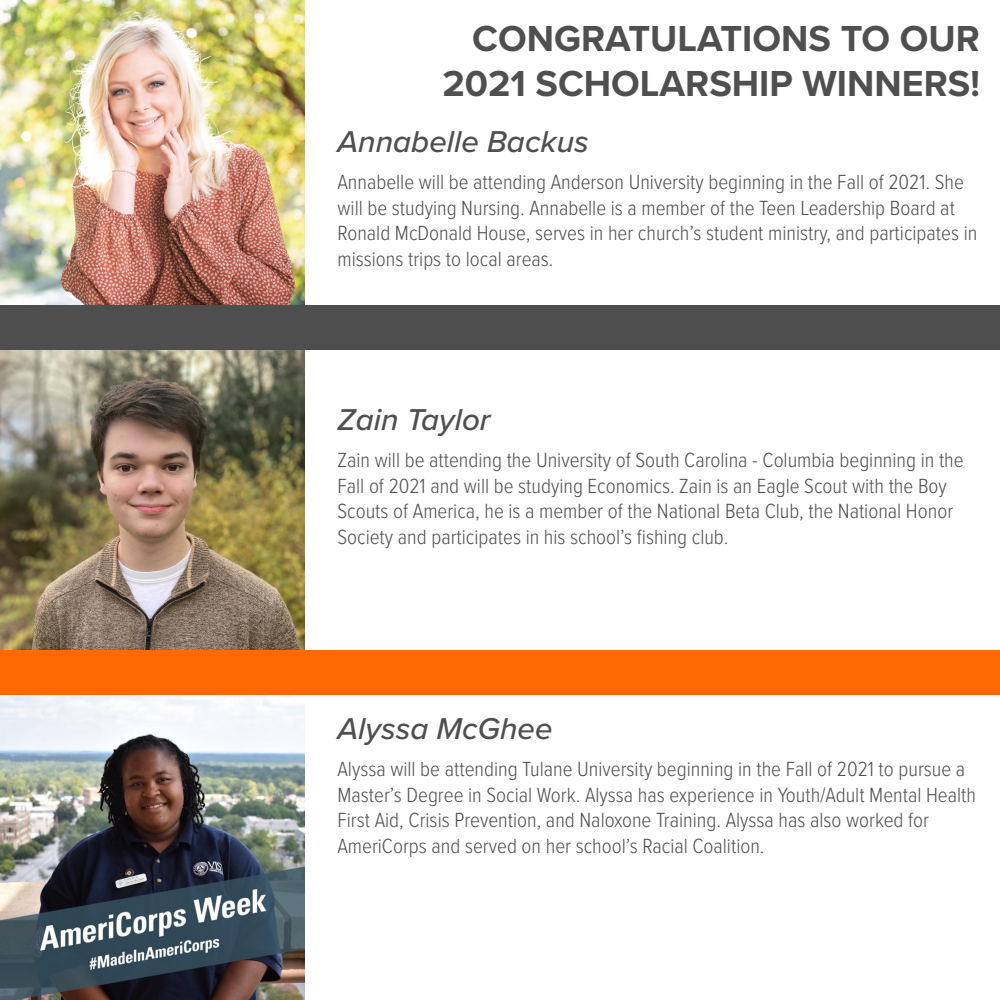
<style>
.page{position:relative;width:1000px;height:1000px;background:#fff}
.page>*{position:absolute;margin:0;border:0;box-sizing:border-box;transform-origin:0 0}
.t1{font:700 37.5px/45px "Proxima Nova";color:#4f4f4f;text-align:right}
.t2{font:italic 500 31.25px "Proxima Nova";color:#4f4f4f}
.t3{font:300 21.25px/25.5px "Proxima Nova Cond";color:#4f4f4f}
</style>
<div class="page">
<img style="left:0;top:0;width:305px;height:305px">
<img style="left:0;top:695px;width:305px;height:305px">
<img style="left:0;top:351px;width:305px;height:300px">
<div style="left:1px;top:306px;width:999px;height:44px;background:#4e4e4e"></div>
<div style="left:1px;top:651px;width:999px;height:44px;background:#ff6900"></div>
<p class="t1" style="left:442px;top:15px;width:539px">CONGRATULATIONS TO OUR<br>2021 SCHOLARSHIP WINNERS!</p>
<p class="t2" style="left:338px;top:118px;width:253px">Annabelle Backus</p>
<p class="t3" style="left:338px;top:168px;width:641px">Annabelle will be attending Anderson University beginning in the Fall of 2021. She will be studying Nursing. Annabelle is a member of the Teen Leadership Board at Ronald McDonald House, serves in her church’s student ministry, and participates in missions trips to local areas.</p>
<p class="t2" style="left:338px;top:396px;width:155px">Zain Taylor</p>
<p class="t3" style="left:338px;top:446px;width:628px">Zain will be attending the University of South Carolina - Columbia beginning in the Fall of 2021 and will be studying Economics. Zain is an Eagle Scout with the Boy Scouts of America, he is a member of the National Beta Club, the National Honor Society and participates in his school’s fishing club.</p>
<p class="t2" style="left:338px;top:705px;width:217px">Alyssa McGhee</p>
<p class="t3" style="left:338px;top:756px;width:640px">Alyssa will be attending Tulane University beginning in the Fall of 2021 to pursue a Master’s Degree in Social Work. Alyssa has experience in Youth/Adult Mental Health First Aid, Crisis Prevention, and Naloxone Training. Alyssa has also worked for AmeriCorps and served on her school’s Racial Coalition.</p>
</div>
